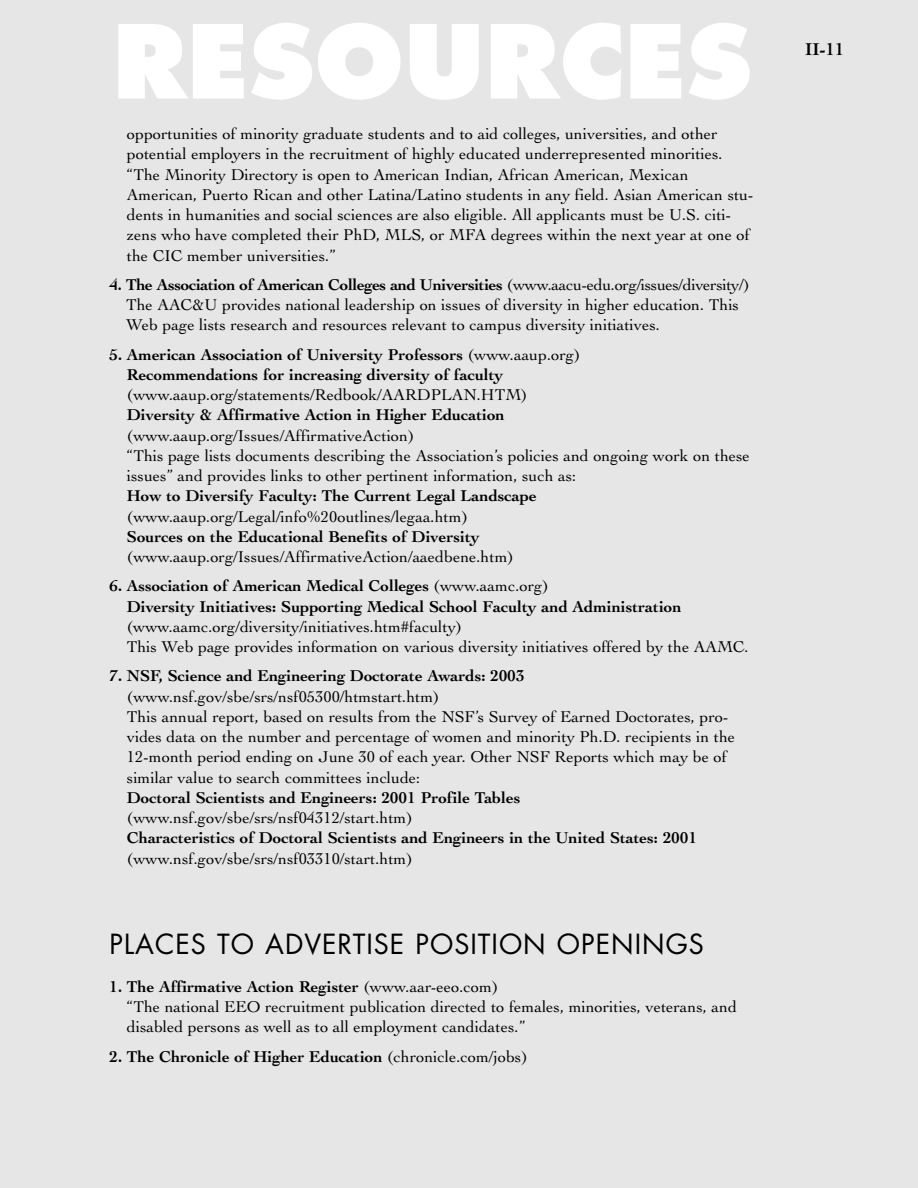
<style>
.page{position:relative;width:918px;height:1188px;background:#e6e6e6}
.page>*{position:absolute;margin:0;border:0;box-sizing:border-box;transform-origin:0 0}
.t1{font:800 99px "Futura";color:#fff}
.t2{font:27px "Futura";letter-spacing:.035em;color:#000}
.t3{font:700 18px "Cochin";color:#000}
.t4{font:16.5px/20.2px "Cochin";color:#000}
.t5{font:700 16.5px/20.2px "Cochin";color:#000}
.s1{font-weight:700}
.s2{font-weight:400}
</style>
<div class="page">
<h1 class="t1" style="left:112px;top:18px;width:641px">RESOURCES</h1>
<p class="t4" style="left:127px;top:125px;width:628px">opportunities of minority graduate students and to aid colleges, universities, and other potential employers in the recruitment of highly educated underrepresented minorities. “The Minority Directory is open to American Indian, African American, Mexican American, Puerto Rican and other Latina/Latino students in any field. Asian American stu&shy;dents in humanities and social sciences are also eligible. All applicants must be U.S. citi&shy;zens who have completed their PhD, MLS, or MFA degrees within the next year at one of the CIC member universities.”</p>
<p class="t4" style="left:126px;top:276px;width:625px;text-indent:-16px"><span class="s1">4. The Association of American Colleges and Universities</span> (www.aacu-edu.org/issues/diversity/)<br>The AAC&amp;U provides national leadership on issues of diversity in higher education. This<br>Web page lists research and resources relevant to campus diversity initiatives.</p>
<p class="t5" style="left:127px;top:346px;width:455px;text-indent:-17px">5. American Association of University Professors <span class="s2">(www.aaup.org)<br></span>Recommendations for increasing diversity of faculty</p>
<p class="t4" style="left:127px;top:386px;width:402px">(www.aaup.org/statements/Redbook/AARDPLAN.HTM)</p>
<p class="t5" style="left:127px;top:406px;width:379px">Diversity &amp; Affirmative Action in Higher Education</p>
<p class="t4" style="left:127px;top:427px;width:625px">(www.aaup.org/Issues/AffirmativeAction)<br>“This page lists documents describing the Association’s policies and ongoing work on these issues” and provides links to other pertinent information, such as:</p>
<p class="t5" style="left:127px;top:487px;width:411px">How to Diversify Faculty: The Current Legal Landscape</p>
<p class="t4" style="left:127px;top:508px;width:343px">(www.aaup.org/Legal/info%20outlines/legaa.htm)</p>
<p class="t5" style="left:127px;top:528px;width:354px">Sources on the Educational Benefits of Diversity</p>
<p class="t4" style="left:127px;top:548px;width:389px">(www.aaup.org/Issues/AffirmativeAction/aaedbene.htm)</p>
<p class="t5" style="left:127px;top:577px;width:556px;text-indent:-17px">6. Association of American Medical Colleges <span class="s2">(www.aamc.org)<br></span>Diversity Initiatives: Supporting Medical School Faculty and Administration</p>
<p class="t4" style="left:127px;top:618px;width:623px">(www.aamc.org/diversity/initiatives.htm#faculty)<br>This Web page provides information on various diversity initiatives offered by the AAMC.</p>
<p class="t5" style="left:110px;top:667px;width:417px">7. NSF, Science and Engineering Doctorate Awards: 2003</p>
<p class="t4" style="left:127px;top:688px;width:610px">(www.nsf.gov/sbe/srs/nsf05300/htmstart.htm)<br>This annual report, based on results from the NSF’s Survey of Earned Doctorates, pro&shy;vides data on the number and percentage of women and minority Ph.D. recipients in the 12-month period ending on June 30 of each year. Other NSF Reports which may be of similar value to search committees include:</p>
<p class="t5" style="left:127px;top:789px;width:395px">Doctoral Scientists and Engineers: 2001 Profile Tables</p>
<p class="t4" style="left:127px;top:809px;width:287px">(www.nsf.gov/sbe/srs/nsf04312/start.htm)</p>
<p class="t5" style="left:127px;top:829px;width:572px">Characteristics of Doctoral Scientists and Engineers in the United States: 2001</p>
<p class="t4" style="left:127px;top:850px;width:287px">(www.nsf.gov/sbe/srs/nsf03310/start.htm)</p>
<h2 class="t2" style="left:110px;top:931px;width:596px">PLACES TO ADVERTISE POSITION OPENINGS</h2>
<p class="t4" style="left:127px;top:978px;width:612px;text-indent:-17px"><span class="s1">1. The Affirmative Action Register</span> (www.aar-eeo.com)<br>“The national EEO recruitment publication directed to females, minorities, veterans, and disabled persons as well as to all employment candidates.”</p>
<p class="t5" style="left:110px;top:1048px;width:420px">2. The Chronicle of Higher Education <span class="s2">(chronicle.com/jobs)</span></p>
<p class="t3" style="left:805px;top:42px;width:41px">II-11</p>
</div>
